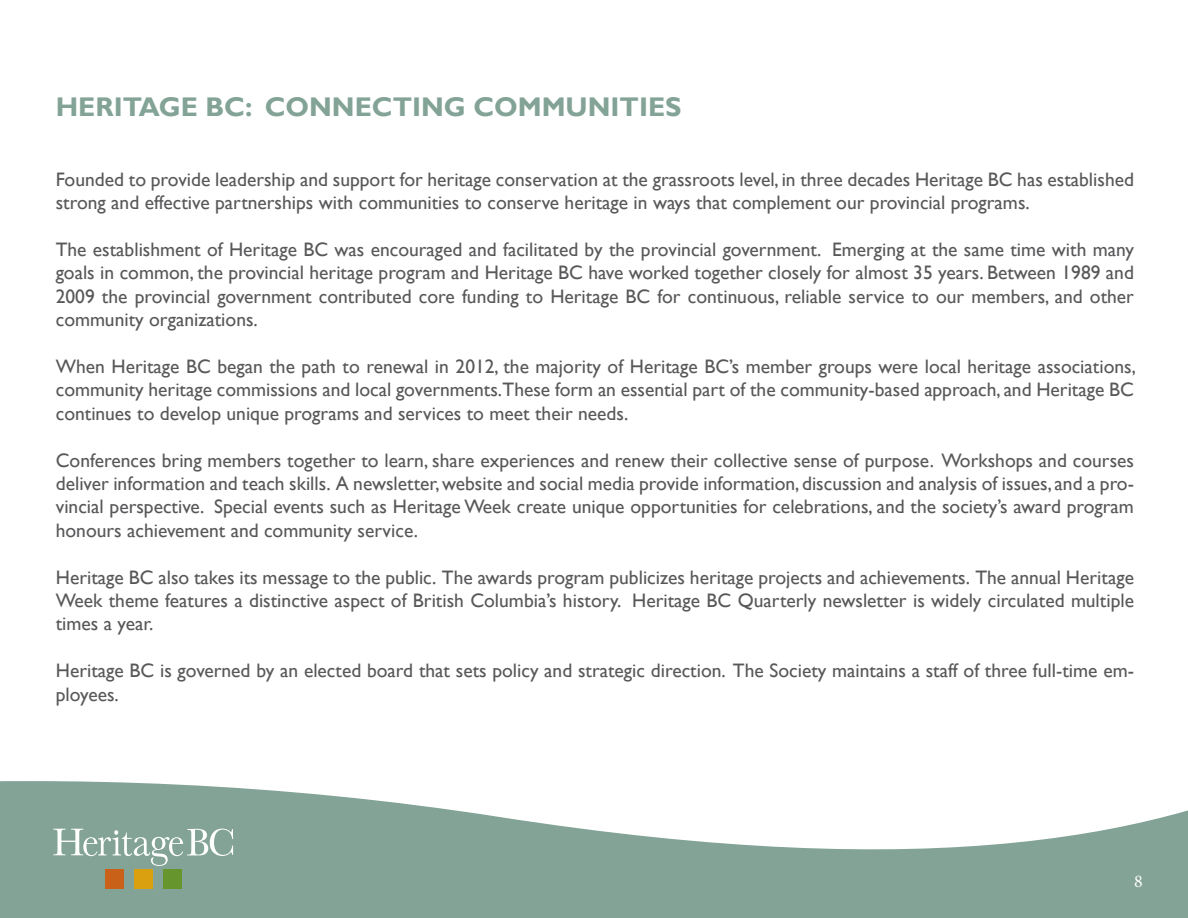
<style>
.page{position:relative;width:1188px;height:918px;background:#fff}
.page>*{position:absolute;margin:0;border:0;box-sizing:border-box;transform-origin:0 0}
.t1{font:700 27px "Gill Sans";color:#82a396}
.t2{font:19.5px/23.4px "Gill Sans";color:#58585a;text-align:justify}
.t3{font:18px "Minion Pro";color:#fff}
</style>
<div class="page">
<svg style="left:0;top:781px;width:1188px;height:137px;fill:#82a396"></svg>
<svg style="left:53px;top:829px;width:180px;height:37px;background:#9ab4aa"></svg>
<div style="left:106px;top:870px;width:18px;height:19px;background:#c96218"></div>
<div style="left:134px;top:870px;width:19px;height:19px;background:#daa010"></div>
<div style="left:163px;top:870px;width:19px;height:19px;background:#66952d"></div>
<h1 class="t1" style="left:56px;top:95px;width:627px">HERITAGE BC: CONNECTING COMMUNITIES</h1>
<p class="t2" style="left:56px;top:169px;width:1080px">Founded to provide leadership and support for heritage conservation at the grassroots level, in three decades Heritage BC has established strong and effective partnerships with communities to conserve heritage in ways that complement our provincial programs.</p>
<p class="t2" style="left:56px;top:239px;width:1080px">The establishment of Heritage BC was encouraged and facilitated by the provincial government. Emerging at the same time with many goals in common, the provincial heritage program and Heritage BC have worked together closely for almost 35 years. Between 1989 and 2009 the provincial government contributed core funding to Heritage BC for continuous, reliable service to our members, and other community organizations.</p>
<p class="t2" style="left:56px;top:356px;width:1082px">When Heritage BC began the path to renewal in 2012, the majority of Heritage BC’s member groups were local heritage associations, community heritage commissions and local governments.These form an essential part of the community-based approach, and Heritage BC continues to develop unique programs and services to meet their needs.</p>
<p class="t2" style="left:56px;top:450px;width:1080px">Conferences bring members together to learn, share experiences and renew their collective sense of purpose. Workshops and courses deliver information and teach skills. A newsletter, website and social media provide information, discussion and analysis of issues, and a pro&shy;vincial perspective. Special events such as Heritage Week create unique opportunities for celebrations, and the society’s award program honours achievement and community service.</p>
<p class="t2" style="left:56px;top:567px;width:1080px">Heritage BC also takes its message to the public. The awards program publicizes heritage projects and achievements. The annual Heritage Week theme features a distinctive aspect of British Columbia’s history. Heritage BC Quarterly newsletter is widely circulated multiple times a year.</p>
<p class="t2" style="left:56px;top:660px;width:1080px">Heritage BC is governed by an elected board that sets policy and strategic direction. The Society maintains a staff of three full-time em&shy;ployees.</p>
<p class="t3" style="left:1134px;top:870px;width:10px">8</p>
</div>
